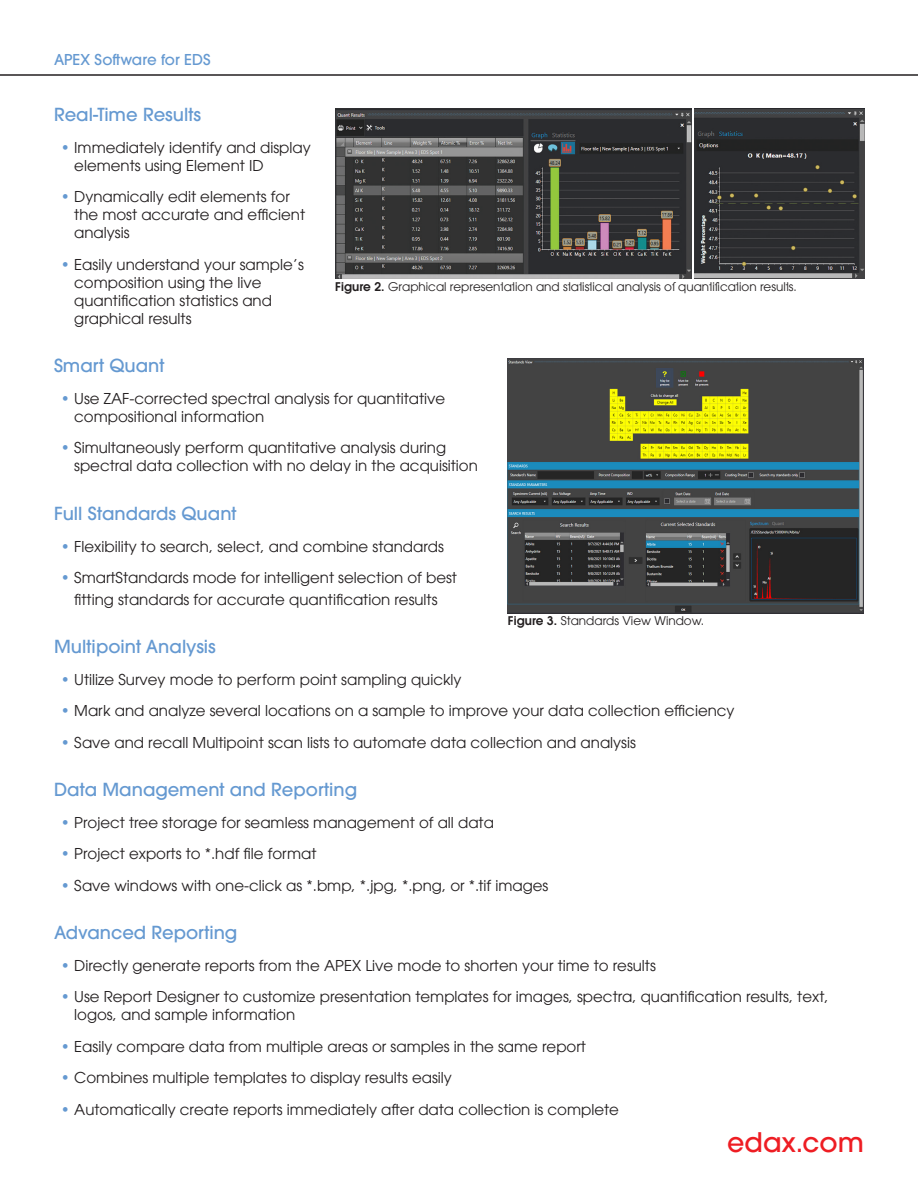
<style>
.page{position:relative;width:918px;height:1188px;background:#fff}
.page>*{position:absolute;margin:0;border:0;box-sizing:border-box;transform-origin:0 0}
.t1{font:500 27px "ITC Avant Garde Pro";color:#ee1d23}
.header1{font:500 18px "ITC Avant Garde Pro";color:#6599d1}
.t2{font:15px/18px "ITC Avant Garde Pro";color:#231f20}
.t3{font:500 15px "ITC Avant Garde Pro";color:#6599d1}
.t4{font:12px "ITC Avant Garde Pro";color:#231f20}
.s1{color:#6599d1}
.s2{font-weight:600}
</style>
<div class="page">
<hr style="left:0;top:74px;width:918px;height:2px;background:#231f20">
<img style="left:335px;top:108px;width:356px;height:171px">
<img style="left:694px;top:108px;width:170px;height:171px">
<img style="left:508px;top:359px;width:356px;height:254px">
<p class="t3" style="left:54px;top:50px;width:158px">APEX Software for EDS</p>
<p class="header1" style="left:54px;top:103px;width:149px">Real-Time Results</p>
<p class="t2" style="left:74px;top:138px;width:238px;text-indent:-14px"><span class="s1">•</span> Immediately identify and display elements using Element ID</p>
<p class="t2" style="left:74px;top:188px;width:232px;text-indent:-14px"><span class="s1">•</span> Dynamically edit elements for the most accurate and efficient analysis</p>
<p class="t2" style="left:74px;top:255px;width:231px;text-indent:-14px"><span class="s1">•</span> Easily understand your sample’s composition using the live quantification statistics and graphical results</p>
<p class="header1" style="left:54px;top:354px;width:112px">Smart Quant</p>
<p class="t2" style="left:74px;top:389px;width:373px;text-indent:-14px"><span class="s1">•</span> Use ZAF-corrected spectral analysis for quantitative compositional information</p>
<p class="t2" style="left:74px;top:439px;width:405px;text-indent:-14px"><span class="s1">•</span> Simultaneously perform quantitative analysis during spectral data collection with no delay in the acquisition</p>
<p class="header1" style="left:54px;top:502px;width:184px">Full Standards Quant</p>
<p class="t2" style="left:61px;top:537px;width:385px"><span class="s1">•</span> Flexibility to search, select, and combine standards</p>
<p class="t2" style="left:61px;top:567px;width:398px;line-height:21.6px;text-align:center"><span class="s1">•</span> SmartStandards mode for intelligent selection of best fitting standards for accurate quantification results</p>
<p class="header1" style="left:54px;top:635px;width:163px">Multipoint Analysis</p>
<p class="t2" style="left:61px;top:670px;width:402px"><span class="s1">•</span> Utilize Survey mode to perform point sampling quickly</p>
<p class="t2" style="left:61px;top:702px;width:675px"><span class="s1">•</span> Mark and analyze several locations on a sample to improve your data collection efficiency</p>
<p class="t2" style="left:61px;top:733px;width:577px"><span class="s1">•</span> Save and recall Multipoint scan lists to automate data collection and analysis</p>
<p class="header1" style="left:54px;top:778px;width:305px">Data Management and Reporting</p>
<p class="t2" style="left:61px;top:813px;width:435px"><span class="s1">•</span> Project tree storage for seamless management of all data</p>
<p class="t2" style="left:61px;top:845px;width:257px"><span class="s1">•</span> Project exports to *.hdf file format</p>
<p class="t2" style="left:61px;top:876px;width:489px"><span class="s1">•</span> Save windows with one-click as *.bmp, *.jpg, *.png, or *.tif images</p>
<p class="header1" style="left:54px;top:921px;width:185px">Advanced Reporting</p>
<p class="t2" style="left:61px;top:956px;width:597px"><span class="s1">•</span> Directly generate reports from the APEX Live mode to shorten your time to results</p>
<p class="t2" style="left:74px;top:988px;width:756px;text-indent:-14px"><span class="s1">•</span> Use Report Designer to customize presentation templates for images, spectra, quantification results, text, logos, and sample information</p>
<p class="t2" style="left:61px;top:1037px;width:527px"><span class="s1">•</span> Easily compare data from multiple areas or samples in the same report</p>
<p class="t2" style="left:61px;top:1069px;width:393px"><span class="s1">•</span> Combines multiple templates to display results easily</p>
<p class="t2" style="left:61px;top:1100px;width:560px"><span class="s1">•</span> Automatically create reports immediately after data collection is complete</p>
<p class="t4" style="left:335px;top:279px;width:463px"><span class="s2">Figure 2.</span> Graphical representation and statistical analysis of quantification results.</p>
<p class="t4" style="left:508px;top:613px;width:198px"><span class="s2">Figure 3.</span> Standards View Window.</p>
<h1 class="t1" style="left:727px;top:1125px;width:138px">edax.com</h1>
</div>
